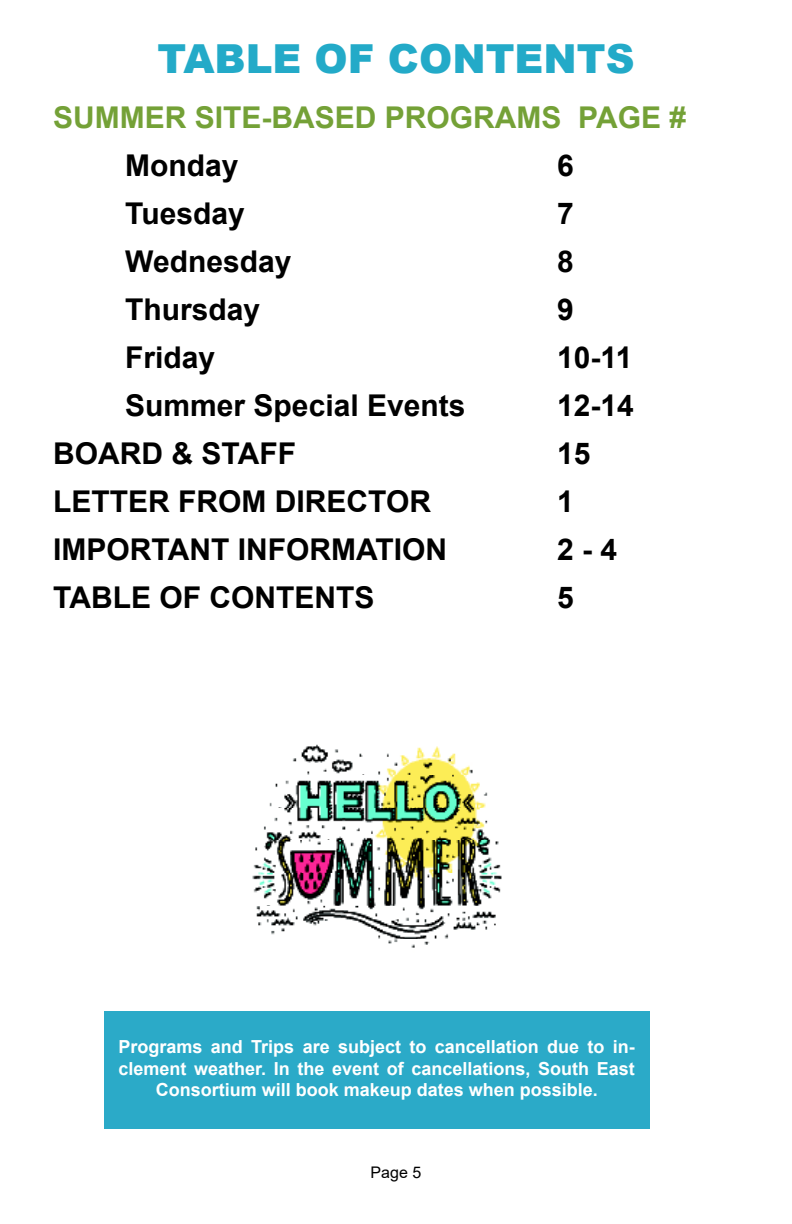
<style>
.page{position:relative;width:792px;height:1224px;background:#fff}
.page>*{position:absolute;margin:0;border:0;box-sizing:border-box;transform-origin:0 0}
.t1{font:900 40px "Arial";color:#23aac8}
.t2{font:700 30px "Arial";color:#000}
.t3{font:700 30px "Arial";color:#74a137}
.t4{font:700 18px/21.6px "Arial";color:#fff;text-align:center}
.t5{font:16px "Arial";color:#000}
</style>
<div class="page">
<div style="left:104px;top:1011px;width:545px;height:117px;background:#2baac8"></div>
<img style="left:252px;top:744px;width:250px;height:204px">
<h1 class="t1" style="left:157px;top:30px;width:479px">TABLE OF CONTENTS</h1>
<p class="t3" style="left:53px;top:96px;width:634px">SUMMER SITE-BASED PROGRAMS PAGE #</p>
<p class="t2" style="left:125px;top:144px;width:115px">Monday</p>
<p class="t2" style="left:557px;top:144px;width:18px">6</p>
<p class="t2" style="left:125px;top:192px;width:121px">Tuesday</p>
<p class="t2" style="left:557px;top:192px;width:18px">7</p>
<p class="t2" style="left:125px;top:240px;width:168px">Wednesday</p>
<p class="t2" style="left:557px;top:240px;width:18px">8</p>
<p class="t2" style="left:125px;top:288px;width:137px">Thursday</p>
<p class="t2" style="left:557px;top:288px;width:18px">9</p>
<p class="t2" style="left:125px;top:336px;width:92px">Friday</p>
<p class="t2" style="left:557px;top:336px;width:77px">10-11</p>
<p class="t2" style="left:125px;top:384px;width:342px">Summer Special Events</p>
<p class="t2" style="left:557px;top:384px;width:78px">12-14</p>
<p class="t2" style="left:53px;top:432px;width:244px">BOARD &amp; STAFF</p>
<p class="t2" style="left:557px;top:432px;width:35px">15</p>
<p class="t2" style="left:53px;top:480px;width:379px">LETTER FROM DIRECTOR</p>
<p class="t2" style="left:557px;top:480px;width:18px">1</p>
<p class="t2" style="left:53px;top:528px;width:395px">IMPORTANT INFORMATION</p>
<p class="t2" style="left:557px;top:528px;width:62px">2 - 4</p>
<p class="t2" style="left:53px;top:576px;width:323px">TABLE OF CONTENTS</p>
<p class="t2" style="left:557px;top:576px;width:18px">5</p>
<p class="t4" style="left:119px;top:1036px;width:518px">Programs and Trips are subject to cancellation due to in&shy;clement weather. In the event of cancellations, South East<br>Consortium will book makeup dates when possible.</p>
<p class="t5" style="left:371px;top:1161px;width:52px">Page 5</p>
</div>
